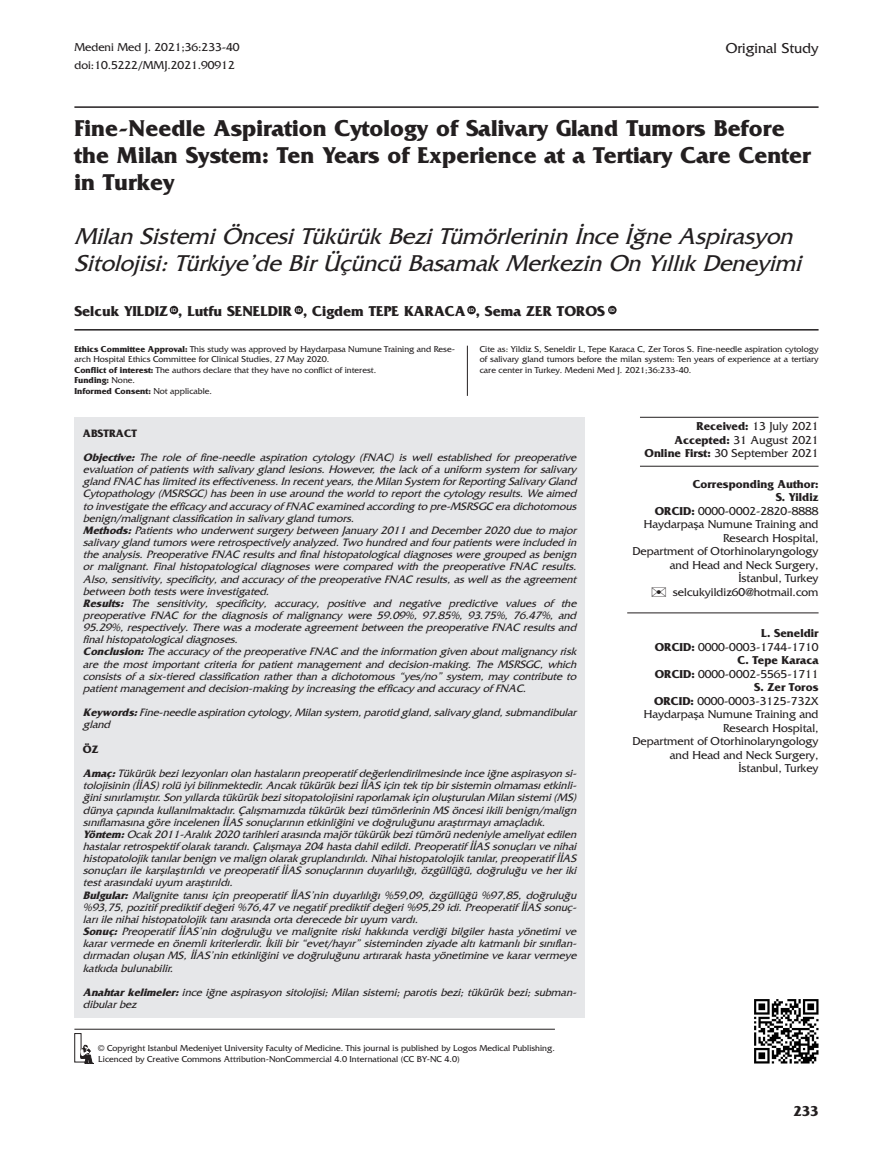
<style>
.page{position:relative;width:893px;height:1170px;background:#fff}
.page>*{position:absolute;margin:0;border:0;box-sizing:border-box;transform-origin:0 0}
.t1{font:700 24px/27px "Friz Quadrata Std";color:#231f20}
.t2{font:italic 24px "Friz Quadrata Std";color:#231f20}
.t3{font:700 15px "Friz Quadrata Std";color:#231f20}
.t4{font:15px "Friz Quadrata Std";color:#231f20}
.t5{font:12px/13.5px "Friz Quadrata Std";color:#231f20;text-align:right}
.t6{font:700 12px "Friz Quadrata Std";color:#231f20}
.t7{font:italic 11.25px/12.1px "Friz Quadrata Std";color:#231f20;text-align:justify}
.t8{font:700 11.25px "Friz Quadrata Std";color:#231f20}
.t9{font:9px/10.5px "Friz Quadrata Std";color:#231f20}
.t10{font:700 9px "Friz Quadrata Std";color:#231f20}
.t11{font:700 6px "Calibri";color:#fff}
.s1{font-weight:700}
.s2{font-weight:400}
</style>
<div class="page">
<div style="left:74px;top:417px;width:511px;height:600px;background:#e6e7e9"></div>
<hr style="left:640px;top:417px;width:178px;height:1px;background:#231f20">
<hr style="left:640px;top:466px;width:178px;height:1px;background:#231f20">
<hr style="left:627px;top:612px;width:192px;height:1px;background:#231f20">
<svg style="left:74px;top:1033px;width:20px;height:30px"></svg>
<hr style="left:74px;top:1028px;width:481px;height:1px;background:#231f20">
<hr style="left:74px;top:329px;width:745px;height:1px;background:#231f20">
<hr style="left:74px;top:106px;width:745px;height:2px;background:#231f20">
<hr style="left:467px;top:345px;width:1px;height:51px;background:#231f20">
<div style="left:170px;top:306px;width:8px;height:8px;background:#231f20;border-radius:50%"></div>
<div style="left:295px;top:306px;width:8px;height:8px;background:#231f20;border-radius:50%"></div>
<div style="left:467px;top:306px;width:9px;height:8px;background:#231f20;border-radius:50%"></div>
<div style="left:608px;top:306px;width:9px;height:8px;background:#231f20;border-radius:50%"></div>
<img style="left:754px;top:999px;width:65px;height:64px">
<p class="t5" style="left:74px;top:40px;width:167px">Medeni Med J. 2021;36:233-40</p>
<p class="t4" style="left:726px;top:39px;width:94px">Original Study</p>
<p class="t5" style="left:74px;top:58px;width:162px">doi:10.5222/MMJ.2021.90912</p>
<p class="t1" style="left:74px;top:115px;width:738px">Fine-Needle Aspiration Cytology of Salivary Gland Tumors Before the Milan System: Ten Years of Experience at a Tertiary Care Center in Turkey</p>
<p class="t2" style="left:74px;top:223px;width:727px">MilanSistemiÖncesiTükürükBeziTümörlerininİnceİğneAspirasyon</p>
<p class="t2" style="left:74px;top:250px;width:735px">Sitoloj isi:Türkiye’deBirÜçüncüBasamakMerkezinOnYıllıkDeneyimi</p>
<p class="t3" style="left:74px;top:302px;width:95px">Selcuk YILDIZ</p>
<p class="t11" style="left:171px;top:306px;width:7px">ID</p>
<p class="t3" style="left:178px;top:302px;width:115px">, Lutfu SENELDIR</p>
<p class="t11" style="left:296px;top:306px;width:7px">ID</p>
<p class="t3" style="left:303px;top:302px;width:164px">, Cigdem TEPE KARACA</p>
<p class="t11" style="left:469px;top:306px;width:7px">ID</p>
<p class="t3" style="left:476px;top:302px;width:131px">, Sema ZER TOROS</p>
<p class="t11" style="left:610px;top:306px;width:7px">ID</p>
<p class="t9" style="left:74px;top:343px;width:382px"><span class="s1">Ethics Committee Approval:</span> This study was approved by Haydarpasa Numune Training and Rese&shy;arch Hospital Ethics Committee for Clinical Studies, 27 May 2020.</p>
<p class="t9" style="left:74px;top:364px;width:303px"><span class="s1">Conflict of interest:</span> The authors declare that they have no conflict of interest.</p>
<p class="t10" style="left:74px;top:375px;width:62px">Funding: <span class="s2">None.</span></p>
<p class="t10" style="left:74px;top:386px;width:139px">Informed Consent: <span class="s2">Not applicable.</span></p>
<p class="t9" style="left:480px;top:343px;width:340px;text-align:justify">Cite as: Yildiz S, Seneldir L, Tepe Karaca C, Zer Toros S. Fine-needle aspiration cytology of salivary gland tumors before the milan system: Ten years of experience at a tertiary care center in Turkey. Medeni Med J. 2021;36:233-40.</p>
<p class="t8" style="left:83px;top:426px;width:56px">ABSTRACT</p>
<p class="t7" style="left:83px;top:451px;width:498px;text-align:left"><span class="s1">Objective:</span> The role of fine-needle aspiration cytology (FNAC) is well established for preoperative evaluationof patientswithsalivary gland lesions.However,thelackof auniform system forsalivary gland FNAC haslimited itseffectiveness.Inrecentyears,theMilanSystem forReporting Salivary Gland Cytopathology (MSRSGC)hasbeeninusearound theworld toreportthecytology results.Weaimed toinvestigatetheefficacy and accuracy of FNAC examined according topre-MSRSGC eradichotomous benign/malignantclassificationinsalivary gland tumors.</p>
<p class="t7" style="left:83px;top:524px;width:498px"><span class="s1">Methods:</span>Patientswhounderwentsurgery betweenJanuary 2011and December2020duetomajor salivary gland tumorswereretrospectively analyzed.Twohundred and fourpatientswereincluded in theanalysis.PreoperativeFNAC resultsand finalhistopatologicaldiagnosesweregrouped asbenign or malignant. Final histopatological diagnoses were compared with the preoperative FNAC results.<br>Also,sensitivity ,specificity ,and accuracy of thepreoperativeFNAC results,aswellastheagreement betweenbothtestswereinvestigated.</p>
<p class="t7" style="left:83px;top:597px;width:498px"><span class="s1">Results:</span> The sensitivity , specificity , accuracy , positive and negative predictive values of the preoperative FNAC for the diagnosis of malignancy were 59.09%, 97.85%, 93.75%, 76.47%, and 95.29%,respectively .TherewasamoderateagreementbetweenthepreoperativeFNAC resultsand finalhistopatologicaldiagnoses.</p>
<p class="t7" style="left:83px;top:645px;width:498px"><span class="s1">Conclusion:</span>Theaccuracy of thepreoperativeFNAC and theinformationgivenaboutmalignancy risk are the most important criteria for patient management and decision-making . The MSRSGC, which consists of a six-tiered classification rather than a dichotomous “yes/no” system, may contribute to patientmanagementand decision-making by increasing theefficacy and accuracy of FNAC.</p>
<p class="t7" style="left:83px;top:706px;width:498px"><span class="s1">Keywords:</span>Fine-needleaspirationcytology,Milansystem,parotid gland,salivary gland,submandibular gland</p>
<p class="t8" style="left:83px;top:742px;width:17px">ÖZ</p>
<p class="t7" style="left:83px;top:767px;width:498px"><span class="s1">Amaç:</span>Tükürükbezilezyonlarıolanhastalarınpreoperatif değerlendirilmesindeinceiğneaspirasyonsi&shy;toloj isinin(İİAS)rolüiyibilinmektedir.AncaktükürükbeziİİASiçintektip birsisteminolmamasıetkinli&shy;ğinisınırlamıştır.Sonyıllardatükürükbezisitopatoloj isiniraporlamakiçinoluşturulanMilansistemi(MS) dünyaçapındakullanılmaktadır.ÇalışmamızdatükürükbezitümörlerininMSöncesiikilibenign/malign sınıflamasınagöreincelenenİİASsonuçlarınınetkinliğinivedoğruluğunuaraştırmayıamaçladık.</p>
<p class="t7" style="left:83px;top:828px;width:498px"><span class="s1">Yöntem:</span>Ocak2011-Aralık2020tarihleriarasındamajörtükürükbezitümörünedeniyleameliyatedilen hastalarretrospektif olaraktarandı.Çalışmaya204hastadahiledildi.Preoperatif İİASsonuçlarıvenihai histopatoloj iktanılarbenignvemalignolarakgruplandırıldı.Nihaihistopatoloj iktanılar,preoperatif İİAS sonuçlarıilekarşılaştırıldıvepreoperatif İİASsonuçlarınınduyarlılığı,özgüllüğü,doğruluğuveheriki testarasındakiuyum araştırıldı.</p>
<p class="t7" style="left:83px;top:888px;width:498px"><span class="s1">Bulgular:</span> Malignite tanısı için preoperatif İİAS’nin duyarlılığı %59,09, özgüllüğü %97,85, doğruluğu %93,75,pozitif prediktif değeri%76,47venegatif prediktif değeri%95,29idi.Preoperatif İİASsonuç&shy;larıilenihaihistopatolojiktanıarasındaortaderecedebiruyum vardı.</p>
<p class="t7" style="left:83px;top:925px;width:498px"><span class="s1">Sonuç:</span> Preoperatif İİAS’nin doğruluğu ve malignite riski hakkında verdiği bilgiler hasta yönetimi ve kararvermedeenönemlikriterlerdir.İkilibir“evet/hayır”sistemindenziyadealtıkatmanlıbirsınıflan&shy;dırmadanoluşanMS,İİAS’ninetkinliğinivedoğruluğunuartırarakhastayönetiminevekararvermeye katkıdabulunabilir.</p>
<p class="t7" style="left:83px;top:986px;width:498px"><span class="s1">Anahtar kelimeler:</span>inceiğneaspirasyonsitoloj isi;Milansistemi;parotisbezi;tükürükbezi;subman&shy;dibularbez</p>
<p class="t9" style="left:98px;top:1043px;width:458px">© Copyright Istanbul Medeniyet University Faculty of Medicine. This journal is published by Logos Medical Publishing.</p>
<p class="t9" style="left:98px;top:1053px;width:363px">Licenced by Creative Commons Attribution-NonCommercial 4.0 International (CC BY-NC 4.0)</p>
<p class="t5" style="left:696px;top:419px;width:124px"><span class="s1">Received:</span> 13 July 2021</p>
<p class="t5" style="left:674px;top:433px;width:146px"><span class="s1">Accepted:</span> 31 August 2021</p>
<p class="t5" style="left:645px;top:446px;width:175px"><span class="s1">Online First:</span> 30 September 2021</p>
<p class="t6" style="left:693px;top:477px;width:127px">Corresponding Author:</p>
<p class="t6" style="left:776px;top:490px;width:44px">S. Yildiz</p>
<p class="t5" style="left:655px;top:504px;width:165px"><span class="s1">ORCID:</span> 0000-0002-2820-8888</p>
<p class="t5" style="left:644px;top:517px;width:176px">Haydarpaşa Numune Training and<br>Research Hospital,</p>
<p class="t5" style="left:632px;top:544px;width:188px">Department of Otorhinolaryngology and Head and Neck Surgery,</p>
<p class="t5" style="left:738px;top:571px;width:82px">İstanbul, Turkey</p>
<p class="t5" style="left:651px;top:585px;width:169px">✉ selcukyildiz60@hotmail.com</p>
<p class="t6" style="left:761px;top:626px;width:59px">L. Seneldir</p>
<p class="t5" style="left:655px;top:640px;width:165px"><span class="s1">ORCID:</span> 0000-0003-1744-1710</p>
<p class="t6" style="left:737px;top:653px;width:83px">C. Tepe Karaca</p>
<p class="t5" style="left:655px;top:667px;width:165px"><span class="s1">ORCID:</span> 0000-0002-5565-1711</p>
<p class="t6" style="left:754px;top:680px;width:66px">S. Zer Toros</p>
<p class="t5" style="left:654px;top:694px;width:166px"><span class="s1">ORCID:</span> 0000-0003-3125-732X</p>
<p class="t5" style="left:644px;top:707px;width:176px">Haydarpaşa Numune Training and<br>Research Hospital,</p>
<p class="t5" style="left:632px;top:734px;width:188px">Department of Otorhinolaryngology and Head and Neck Surgery,</p>
<p class="t5" style="left:738px;top:761px;width:82px">İstanbul, Turkey</p>
<p class="t3" style="left:793px;top:1102px;width:27px">233</p>
</div>
